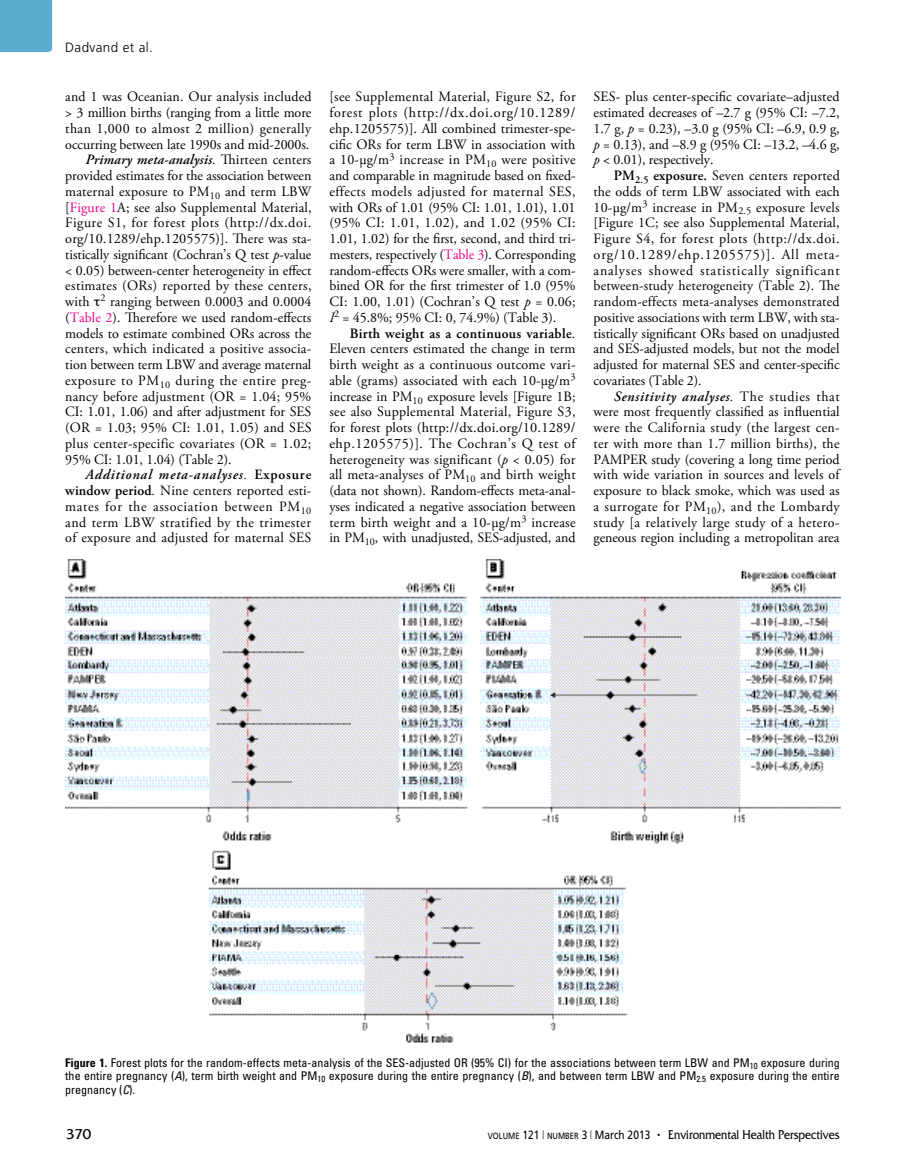
<style>
.page{position:relative;width:905px;height:1175px;background:#fff}
.page>*{position:absolute;margin:0;border:0;box-sizing:border-box;transform-origin:0 0}
.t1{font:15px "Friz Quadrata Std";color:#000}
.t2{font:14.25px/15.8px "Adobe Garamond Pro";letter-spacing:.005em;color:#000;text-align:justify}
.t3{font:14.25px "Adobe Garamond Pro";letter-spacing:.035em;color:#000}
.t4{font:14.25px "Adobe Garamond Pro";letter-spacing:.025em;color:#000}
.t5{font:italic 600 14.25px "Adobe Garamond Pro";letter-spacing:.015em;color:#000}
.t6{font:14.25px "Adobe Garamond Pro";letter-spacing:.03em;color:#000}
.t7{font:14.25px "Adobe Garamond Pro";letter-spacing:.05em;color:#000}
.t8{font:italic 600 14.25px "Adobe Garamond Pro";letter-spacing:.06em;color:#000}
.t9{font:13.5px "Friz Quadrata Std";color:#000;scale:.85 1}
.t10{font:300 13.5px "Frutiger LT Std";letter-spacing:.025em;color:#000}
.t11{font:condensed 12px/13.5px "Univers LT Std";letter-spacing:.005em;color:#000;text-align:justify}
.s1{font-weight:400}
.s2{font-weight:400;font-style:normal}
.s3{color:#ec008c}
.s4{font-style:italic}
.s5{font-style:normal}
.s6{font-weight:600}
.s7{font-weight:600;font-style:italic}
.s8{font-weight:700}
.s9{font-family:"Frutiger LT Std";font-size:9px}
.s10{font-family:"Frutiger LT Std";font-size:12px}
.s11{font-family:"Frutiger LT Std";font-weight:300;font-size:9px}
.s12{font-size:12px}
</style>
<div class="page">
<div style="left:0;top:0;width:52px;height:52px;background:#5baccd"></div>
<img style="left:66px;top:559px;width:774px;height:484px">
<p class="t10" style="left:65px;top:40px;width:89px">Dadvand et al.</p>
<p class="t2" style="left:65px;top:89px;width:248px">and 1 was Oceanian. Our analysis included</p>
<p class="t2" style="left:65px;top:105px;width:248px">&gt; 3 million births (ranging from a little more</p>
<p class="t6" style="left:65px;top:120px;width:247px">than 1,000 to almost 2 million) generally</p>
<p class="t2" style="left:65px;top:137px;width:245px">occurring between late 1990s and mid-2000s.</p>
<p class="t5" style="left:86px;top:152px;width:227px">Primary meta-analysis<span class="s1">.</span> <span class="s2">Thirteen centers</span></p>
<p class="t2" style="left:65px;top:168px;width:248px">provided estimates for the association between</p>
<p class="t2" style="left:65px;top:184px;width:247px">maternal exposure to PM<sub>10</sub> and term LBW</p>
<p class="t2" style="left:65px;top:200px;width:248px">[<span class="s3">Figure 1</span>A; see also Supplemental Material,</p>
<p class="t3" style="left:65px;top:214px;width:247px">Figure S1, for forest plots (http://dx.doi.</p>
<p class="t2" style="left:65px;top:231px;width:248px">org/10.1289/ehp.1205575)]. There was sta-</p>
<p class="t2" style="left:65px;top:247px;width:248px">tistically significant (Cochran’s Q test <span class="s4">p</span>-value</p>
<p class="t2" style="left:65px;top:263px;width:248px">&lt; 0.05) between-center heterogeneity in effect</p>
<p class="t4" style="left:65px;top:277px;width:248px">estimates (ORs) reported by these centers,</p>
<p class="t2" style="left:65px;top:294px;width:248px">with <sup>2</sup> ranging between 0.0003 and 0.0004</p>
<p class="t2" style="left:65px;top:310px;width:247px">(<span class="s3">Table 2</span>). Therefore we used random-effects</p>
<p class="t2" style="left:65px;top:326px;width:247px">models to estimate combined ORs across the</p>
<p class="t2" style="left:65px;top:341px;width:248px">centers, which indicated a positive associa-</p>
<p class="t2" style="left:65px;top:357px;width:248px">tion between term LBW and average maternal</p>
<p class="t3" style="left:65px;top:372px;width:248px">exposure to PM<sub>10</sub> during the entire preg-</p>
<p class="t2" style="left:65px;top:389px;width:247px">nancy before adjustment (OR = 1.04; 95%</p>
<p class="t2" style="left:65px;top:404px;width:248px">CI: 1.01, 1.06) and after adjustment for SES</p>
<p class="t2" style="left:65px;top:420px;width:248px">(OR = 1.03; 95% CI: 1.01, 1.05) and SES</p>
<p class="t2" style="left:65px;top:436px;width:247px">plus center-specific covariates (OR = 1.02;</p>
<p class="t2" style="left:65px;top:452px;width:168px">95% CI: 1.01, 1.04) (Table 2).</p>
<p class="t8" style="left:86px;top:467px;width:227px">Additional meta-analyses<span class="s1">.</span> <span class="s5">Exposure</span></p>
<p class="t2" style="left:65px;top:483px;width:248px"><span class="s6">window period</span><span class="s4">.</span> Nine centers reported esti-</p>
<p class="t7" style="left:65px;top:498px;width:248px">mates for the association between PM<sub>10</sub></p>
<p class="t3" style="left:65px;top:513px;width:247px">and term LBW stratified by the trimester</p>
<p class="t2" style="left:65px;top:530px;width:248px">of exposure and adjusted for maternal SES</p>
<p class="t2" style="left:329px;top:89px;width:248px">[see Supplemental Material, Figure S2, for forest plots (http://dx.doi.org/10.1289/ ehp.1205575)]. All combined trimester-spe&shy;cific ORs for term LBW in association with a 10-μg/m<sup>3</sup> increase in PM<sub>10</sub> were positive and comparable in magnitude based on fixed&shy;effects models adjusted for maternal SES, with ORs of 1.01 (95% CI: 1.01, 1.01), 1.01 (95% CI: 1.01, 1.02), and 1.02 (95% CI:<br>1.01, 1.02) for the first, second, and third tri&shy;mesters, respectively (<span class="s3">Table 3</span>). Corresponding random-effects ORs were smaller, with a com&shy;bined OR for the first trimester of 1.0 (95% CI: 1.00, 1.01) (Cochran’s Q test <span class="s4">p</span> = 0.06; <span class="s4">I</span><sup>2</sup> = 45.8%; 95% CI: 0, 74.9%) (Table 3).</p>
<p class="t2" style="left:329px;top:326px;width:248px;text-indent:20px"><span class="s6">Birth weight as a continuous variable</span><span class="s4">.<br></span>Eleven centers estimated the change in term birth weight as a continuous outcome vari&shy;able (grams) associated with each 10-μg/m<sup>3 </sup>increase in PM<sub>10</sub> exposure levels [Figure 1B; see also Supplemental Material, Figure S3, for forest plots (http://dx.doi.org/10.1289/ ehp.1205575)]. The Cochran’s Q test of heterogeneity was significant (<span class="s4">p</span> &lt; 0.05) for all meta-analyses of PM<sub>10</sub> and birth weight (data not shown). Random-effects meta-anal&shy;yses indicated a negative association between term birth weight and a 10-μg/m<sup>3</sup> increase in PM<sub>10</sub>, with unadjusted, SES-adjusted, and</p>
<p class="t2" style="left:593px;top:89px;width:248px">SES- plus center-specific covariate–adjusted estimated decreases of –2.7 g (95% CI: –7.2, 1.7 g, <span class="s4">p</span> = 0.23), –3.0 g (95% CI: –6.9, 0.9 g, <span class="s4">p</span> = 0.13), and –8.9 g (95% CI: –13.2, –4.6 g, <span class="s4">p</span> &lt; 0.01), respectively.</p>
<p class="t2" style="left:593px;top:168px;width:248px;text-indent:20px"><span class="s6">PM</span><sub>2.5</sub> <span class="s6">exposure.</span> Seven centers reported the odds of term LBW associated with each 10-μg/m<sup>3</sup> increase in PM<sub>2.5</sub> exposure levels [Figure 1C; see also Supplemental Material, Figure S4, for forest plots (http://dx.doi. org/10.1289/ehp.1205575)]. All meta&shy;analyses showed statistically significant between-study heterogeneity (Table 2). The random-effects meta-analyses demonstrated positive associations with term LBW, with sta&shy;tistically significant ORs based on unadjusted and SES-adjusted models, but not the model adjusted for maternal SES and center-specific covariates (Table 2).</p>
<p class="t2" style="left:593px;top:389px;width:248px;text-indent:20px"><span class="s7">Sensitivity analyses</span><span class="s4">.</span> The studies that were most frequently classified as influential were the California study (the largest cen&shy;ter with more than 1.7 million births), the PAMPER study (covering a long time period with wide variation in sources and levels of exposure to black smoke, which was used as a surrogate for PM<sub>10</sub>), and the Lombardy study [a relatively large study of a hetero&shy;geneous region including a metropolitan area</p>
<p class="t11" style="left:65px;top:1055px;width:776px"><span class="s8">Figure 1.</span> Forest plots for the random-effects meta-analysis of the SES-adjusted OR (95% CI) for the associations between term LBW and PM<sub>10</sub> exposure during the entire pregnancy (<span class="s4">A</span>), term birth weight and PM<sub>10</sub> exposure during the entire pregnancy (<span class="s4">B</span>), and between term LBW and PM<sub>2.5</sub> exposure during the entire pregnancy (<span class="s4">C</span>).</p>
<p class="t1" style="left:66px;top:1125px;width:27px">370</p>
<p class="t9" style="left:488px;top:1127px;width:415px"><span class="s9">VOLUME</span> <span class="s10">121</span> <span class="s11">|</span> <span class="s9">NUMBER</span> <span class="s10">3</span> <span class="s11">|</span> <span class="s10">March 2013</span> <span class="s12">•</span> Environmental Health Perspectives</p>
</div>
